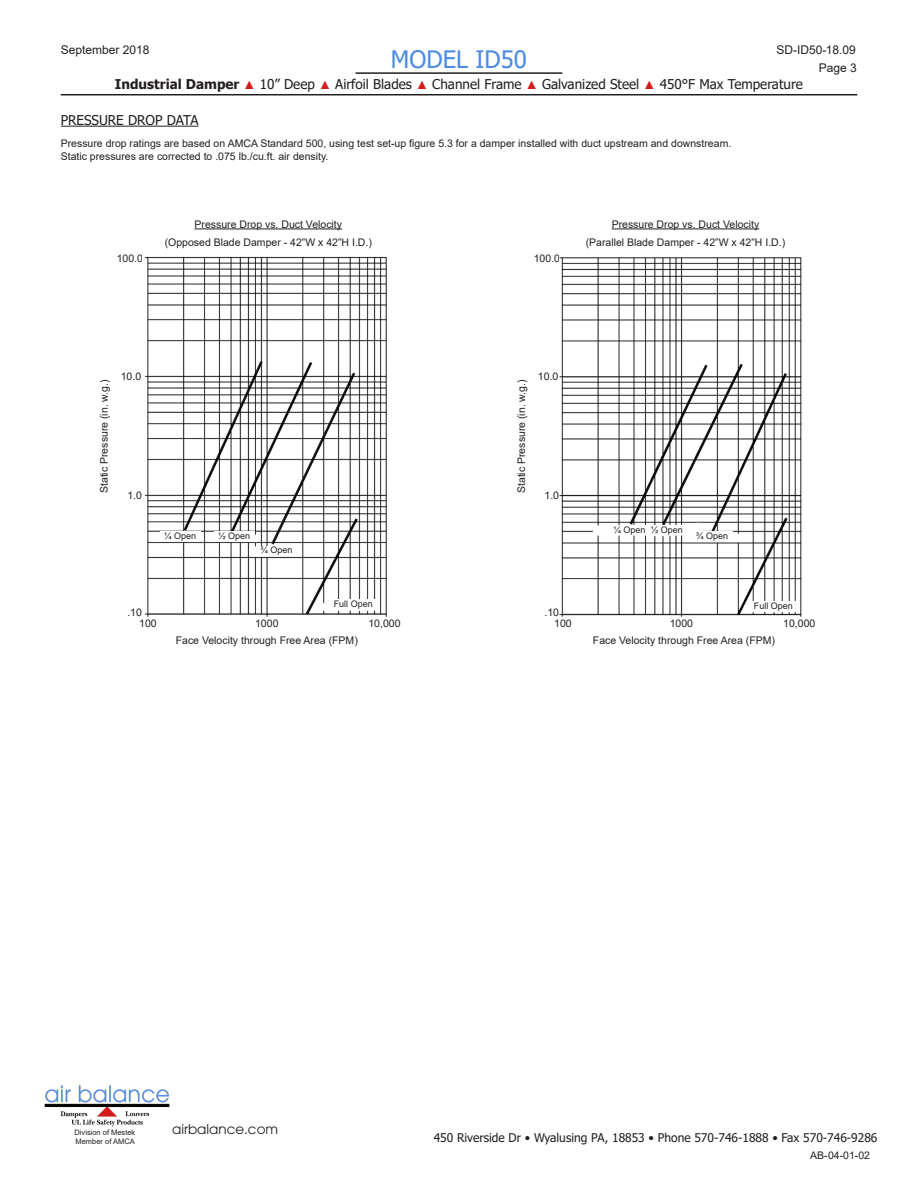
<style>
.page{position:relative;width:918px;height:1188px;background:#fff}
.page>*{position:absolute;margin:0;border:0;box-sizing:border-box;transform-origin:0 0}
.t1{font:24px "Tahoma";color:#4c8ce3}
.t2{font:13.5px "Tahoma";color:#231f20}
.t3{font:13.5px "Avant Garde";color:#231f20}
.t4{font:12px "Tahoma";color:#231f20}
.t5{font:12px "Arial";color:#231f20}
.t6{font:10.5px/12.6px "Arial";color:#231f20}
.t7{font:9px "Arial";color:#231f20}
.t8{font:7.5px/9px "Arial";color:#231f20}
.s1{font-weight:700}
.s2{font-family:"Arial";font-weight:900;font-size:12px;color:#d31c1c}
</style>
<div class="page">
<img style="left:44px;top:1085px;width:126px;height:42px">
<hr style="left:61px;top:94px;width:796px;height:1px;background:#231f20">
<hr style="left:356px;top:72px;width:206px;height:2px;background:#231f20">
<hr style="left:61px;top:126px;width:138px;height:1px;background:#231f20">
<hr style="left:195px;top:229px;width:147px;height:1px;background:#231f20">
<img style="left:144px;top:256px;width:243px;height:360px">
<div style="left:160px;top:532px;width:40px;height:8px;background:#fff"></div>
<div style="left:214px;top:532px;width:40px;height:8px;background:#fff"></div>
<div style="left:256px;top:546px;width:41px;height:8px;background:#fff"></div>
<div style="left:330px;top:600px;width:47px;height:8px;background:#fff"></div>
<hr style="left:612px;top:229px;width:147px;height:1px;background:#231f20">
<img style="left:560px;top:257px;width:242px;height:359px">
<div style="left:609px;top:525px;width:41px;height:9px;background:#fff"></div>
<div style="left:647px;top:525px;width:40px;height:9px;background:#fff"></div>
<div style="left:692px;top:531px;width:40px;height:9px;background:#fff"></div>
<div style="left:750px;top:601px;width:47px;height:9px;background:#fff"></div>
<p class="t5" style="left:61px;top:41px;width:90px">September 2018</p>
<p class="t5" style="left:776px;top:41px;width:81px">SD-ID50-18.09</p>
<h1 class="t1" style="left:391px;top:43px;width:138px">MODEL ID50</h1>
<p class="t2" style="left:115px;top:75px;width:690px"><span class="s1">Industrial Damper</span> <span class="s2">▲</span> 10” Deep <span class="s2">▲</span> Airfoil Blades <span class="s2">▲</span> Channel Frame <span class="s2">▲</span> Galvanized Steel <span class="s2">▲</span> 450°F Max Temperature</p>
<p class="t5" style="left:819px;top:59px;width:40px">Page 3</p>
<p class="t2" style="left:61px;top:111px;width:139px">PRESSURE DROP DATA</p>
<p class="t6" style="left:61px;top:137px;width:672px">Pressure drop ratings are based on AMCA Standard 500, using test set-up figure 5.3 for a damper installed with duct upstream and downstream.<br>Static pressures are corrected to .075 lb./cu.ft. air density.</p>
<p class="t6" style="left:195px;top:218px;width:149px">Pressure Drop vs. Duct Velocity</p>
<p class="t6" style="left:165px;top:236px;width:209px">(Opposed Blade Damper - 42”W x 42”H I.D.)</p>
<p class="t6" style="left:612px;top:218px;width:149px">Pressure Drop vs. Duct Velocity</p>
<p class="t6" style="left:586px;top:236px;width:201px">(Parallel Blade Damper - 42”W x 42”H I.D.)</p>
<p class="t6" style="left:117px;top:252px;width:28px">100.0</p>
<p class="t6" style="left:534px;top:252px;width:28px">100.0</p>
<p class="t6" style="left:98px;top:493px;width:115px;rotate:-90deg">Static Pressure (in. w.g.)</p>
<p class="t6" style="left:121px;top:370px;width:22px">10.0</p>
<p class="t6" style="left:127px;top:489px;width:16px">1.0</p>
<p class="t6" style="left:515px;top:493px;width:115px;rotate:-90deg">Static Pressure (in. w.g.)</p>
<p class="t6" style="left:538px;top:370px;width:22px">10.0</p>
<p class="t6" style="left:545px;top:489px;width:16px">1.0</p>
<p class="t7" style="left:164px;top:530px;width:34px">¼ Open</p>
<p class="t7" style="left:218px;top:530px;width:34px">½ Open</p>
<p class="t7" style="left:614px;top:523px;width:34px">¼ Open</p>
<p class="t7" style="left:651px;top:523px;width:34px">½ Open</p>
<p class="t7" style="left:696px;top:530px;width:34px">¾ Open</p>
<p class="t7" style="left:260px;top:544px;width:34px">¾ Open</p>
<p class="t6" style="left:127px;top:606px;width:16px">.10</p>
<p class="t7" style="left:334px;top:598px;width:41px">Full Open</p>
<p class="t6" style="left:545px;top:606px;width:16px">.10</p>
<p class="t7" style="left:754px;top:599px;width:41px">Full Open</p>
<p class="t6" style="left:139px;top:617px;width:19px">100</p>
<p class="t6" style="left:255px;top:617px;width:25px">1000</p>
<p class="t6" style="left:368px;top:617px;width:34px">10,000</p>
<p class="t6" style="left:554px;top:617px;width:19px">100</p>
<p class="t6" style="left:670px;top:617px;width:25px">1000</p>
<p class="t6" style="left:783px;top:617px;width:34px">10,000</p>
<p class="t6" style="left:176px;top:634px;width:184px">Face Velocity through Free Area (FPM)</p>
<p class="t6" style="left:593px;top:634px;width:184px">Face Velocity through Free Area (FPM)</p>
<p class="t8" style="left:75px;top:1128px;width:62px">Division of Mestek<br>Member of AMCA</p>
<p class="t3" style="left:172px;top:1121px;width:108px">airbalance.com</p>
<p class="t4" style="left:434px;top:1130px;width:445px">450 Riverside Dr • Wyalusing PA, 18853 • Phone 570-746-1888 • Fax 570-746-9286</p>
<p class="t6" style="left:810px;top:1149px;width:61px">AB-04-01-02</p>
</div>
